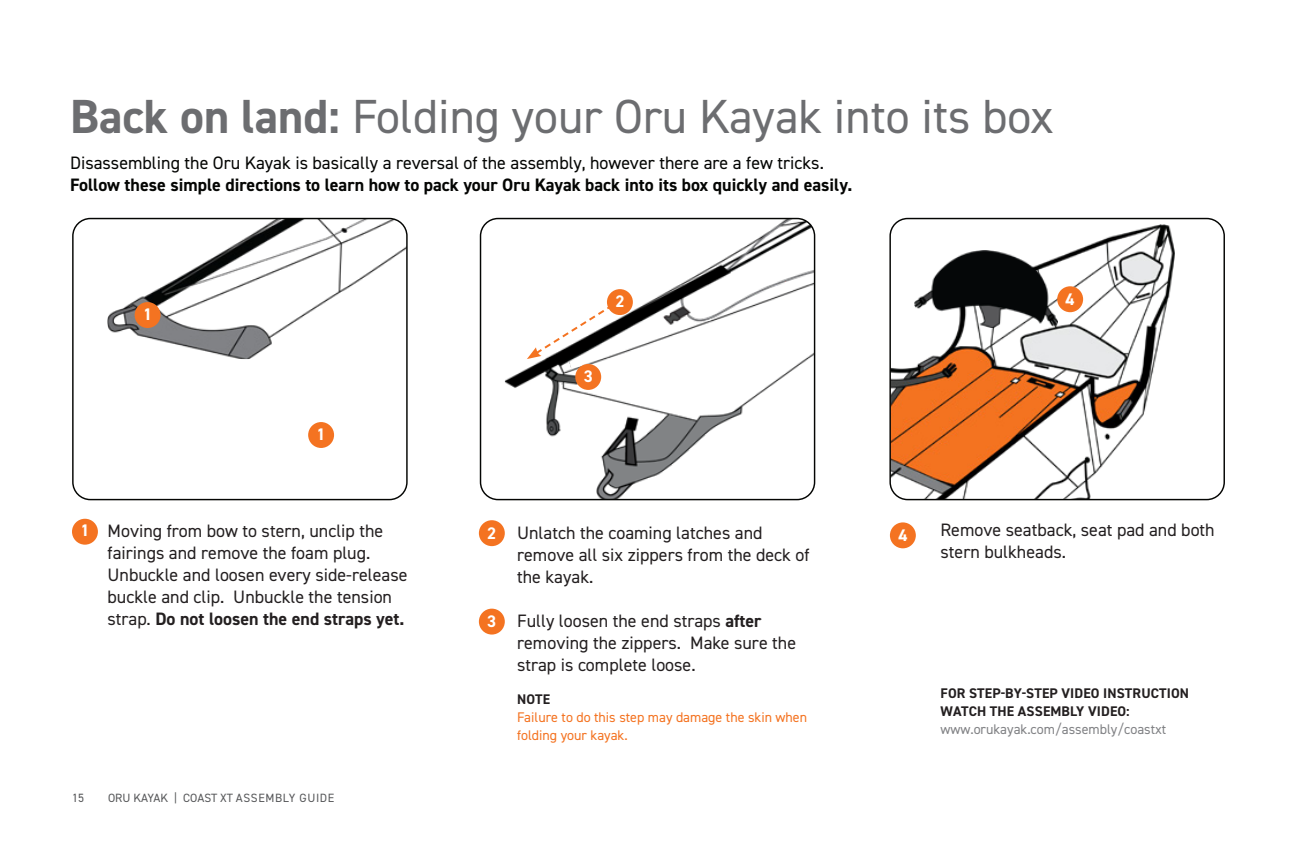
<style>
.page{position:relative;width:1296px;height:864px;background:#fff}
.page>*{position:absolute;margin:0;border:0;box-sizing:border-box;transform-origin:0 0}
.number_header{font:48px "DIN2014";color:#6c6d70}
.text_style{font:18px/22px "DIN2014";color:#231f20}
.text_style-2{font:700 18px/22px "DIN2014";color:#040503}
.t1{font:700 16.8px "DIN2014";color:#fff}
.t2{font:14px/18px "DIN2014";color:#f47321}
.t3{font:700 14px/18px "DIN2014";letter-spacing:.01em;color:#231f20}
.t4{font:14px "DIN2014";color:#818285}
.t5{font:12px "DIN2014";color:#57585a}
.s1{font-weight:700}
.s2{font-weight:400}
.s3{font-weight:700;color:#231f20}
</style>
<div class="page">
<img style="left:108px;top:220px;width:298px;height:139px">
<div style="left:72px;top:218px;width:336px;height:282px;border:1px solid #040503;border-radius:18px"></div>
<div style="left:72px;top:519px;width:26px;height:26px;background:#f47321;border-radius:50%"></div>
<div style="left:890px;top:522px;width:26px;height:26px;background:#f47321;border-radius:50%"></div>
<div style="left:308px;top:422px;width:26px;height:26px;background:#f47321;border-radius:50%"></div>
<img style="left:505px;top:219px;width:310px;height:281px">
<div style="left:480px;top:218px;width:335px;height:282px;border:1px solid #040503;border-radius:18px"></div>
<div style="left:607px;top:289px;width:26px;height:26px;background:#f47321;border-radius:50%"></div>
<img style="left:891px;top:224px;width:284px;height:276px">
<div style="left:889px;top:218px;width:336px;height:282px;border:1px solid #040503;border-radius:18px"></div>
<div style="left:479px;top:520px;width:26px;height:26px;background:#f47321;border-radius:50%"></div>
<div style="left:1057px;top:286px;width:26px;height:26px;background:#f47321;border-radius:50%"></div>
<div style="left:135px;top:302px;width:26px;height:26px;background:#f47321;border-radius:50%"></div>
<svg style="left:527px;top:302px;width:88px;height:57px"></svg>
<div style="left:479px;top:609px;width:26px;height:26px;background:#f47321;border-radius:50%"></div>
<div style="left:575px;top:364px;width:26px;height:26px;background:#f47321;border-radius:50%"></div>
<img style="left:915px;top:251px;width:142px;height:77px">
<p class="number_header" style="left:70px;top:87px;width:985px"><span class="s1">Back on land:</span> Folding your Oru Kayak into its box</p>
<p class="text_style-2" style="left:70px;top:151px;width:784px"><span class="s2">Disassembling the Oru Kayak is basically a reversal of the assembly, however there are a few tricks.<br></span>Follow these simple directions to learn how to pack your Oru Kayak back into its box quickly and easily.</p>
<p class="t1" style="left:143px;top:303px;width:11px">1</p>
<p class="t1" style="left:317px;top:423px;width:11px">1</p>
<p class="t1" style="left:615px;top:290px;width:11px">2</p>
<p class="t1" style="left:584px;top:365px;width:11px">3</p>
<p class="t1" style="left:1066px;top:288px;width:11px">4</p>
<p class="t1" style="left:80px;top:519px;width:11px">1</p>
<p class="t1" style="left:898px;top:524px;width:11px">4</p>
<p class="text_style" style="left:941px;top:519px;width:276px">Remove seatback, seat pad and both stern bulkheads.</p>
<p class="text_style" style="left:108px;top:520px;width:302px">Moving from bow to stern, unclip the fairings and remove the foam plug.<br>Unbuckle and loosen every side-release buckle and clip. Unbuckle the tension strap. <span class="s1">Do not loosen the end straps yet.</span></p>
<p class="text_style" style="left:517px;top:521px;width:294px">Unlatch the coaming latches and remove all six zippers from the deck of the kayak.</p>
<p class="text_style" style="left:517px;top:609px;width:281px">Fully loosen the end straps <span class="s1">after </span>removing the zippers. Make sure the strap is complete loose.</p>
<p class="t1" style="left:487px;top:522px;width:11px">2</p>
<p class="t1" style="left:487px;top:610px;width:11px">3</p>
<p class="t5" style="left:72px;top:790px;width:13px">15</p>
<p class="t5" style="left:108px;top:790px;width:228px">ORU KAYAK | COAST XT ASSEMBLY GUIDE</p>
<p class="t2" style="left:517px;top:690px;width:292px"><span class="s3">NOTE<br></span>Failure to do this step may damage the skin when folding your kayak.</p>
<p class="t3" style="left:941px;top:685px;width:250px">FOR STEP-BY-STEP VIDEO INSTRUCTION<br>WATCH THE ASSEMBLY VIDEO:</p>
<p class="t4" style="left:941px;top:721px;width:227px">www.orukayak.com/assembly/coastxt</p>
</div>
